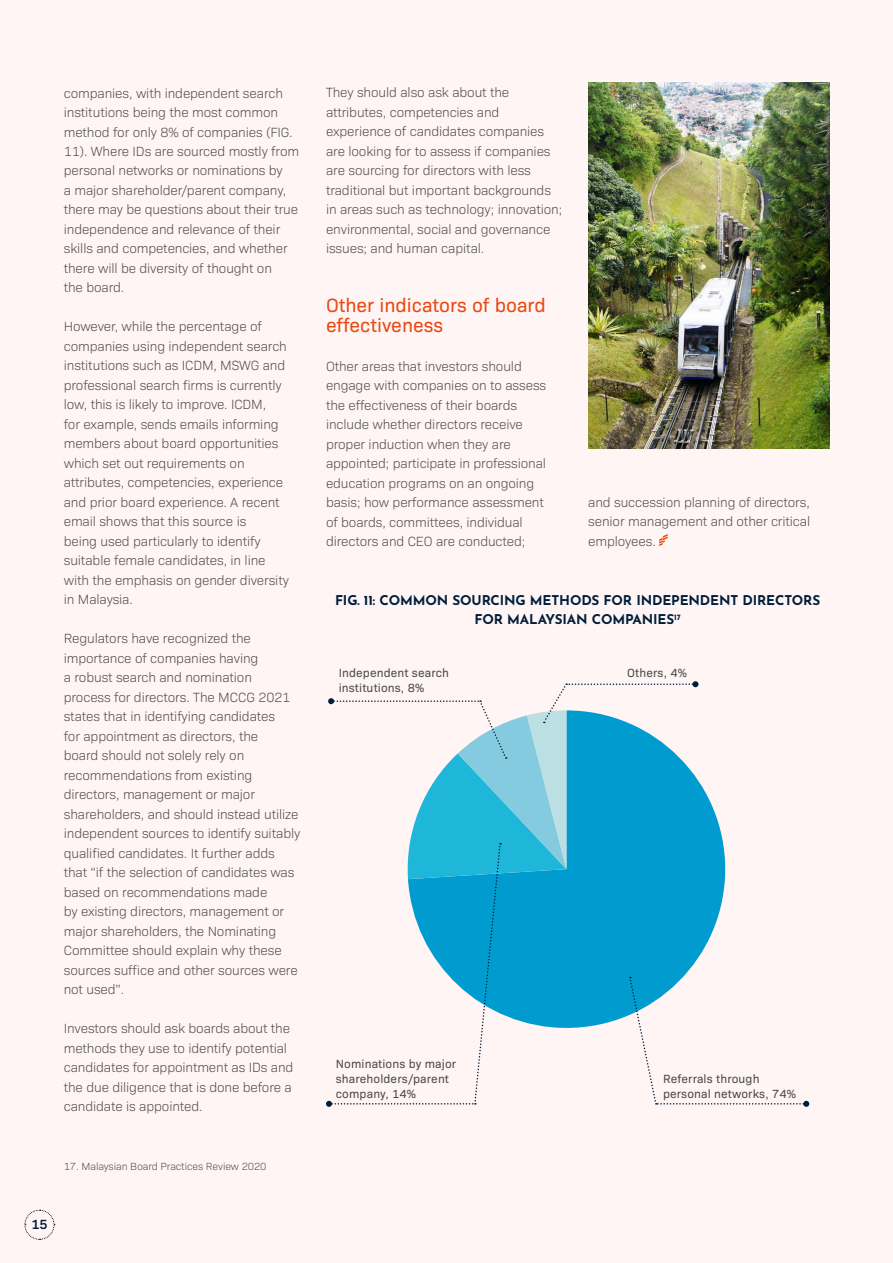
<style>
.page{position:relative;width:893px;height:1263px;background:#fff5f5}
.page>*{position:absolute;margin:0;border:0;box-sizing:border-box;transform-origin:0 0}
.t1{font:19.5px/19.5px "Bio Sans";color:#e84910}
.t2{font:300 13.5px/19.5px "Bio Sans";letter-spacing:-.01em;color:#4a4a49}
.t3{font:700 13.5px/19.5px "Josefin Sans";letter-spacing:-.01em;color:#001f3b;text-align:center}
.t4{font:600 13.5px "Bio Sans";color:#001f3b}
.t5{font:12px/15px "Bio Sans";letter-spacing:.01em;color:#4a4a49}
.t6{font:300 10.5px "Bio Sans";letter-spacing:-.01em;color:#4a4a49}
</style>
<div class="page">
<svg style="left:326px;top:681px;width:483px;height:426px"></svg>
<img style="left:588px;top:82px;width:241px;height:366px">
<svg style="left:659px;top:534px;width:9px;height:12px"></svg>
<svg style="left:24px;top:1209px;width:31px;height:31px"></svg>
<p class="t2" style="left:64px;top:82px;width:237px">companies, with independent search institutions being the most common method for only 8% of companies (FIG.<br>11). Where IDs are sourced mostly from personal networks or nominations by<br>a major shareholder/parent company, there may be questions about their true independence and relevance of their skills and competencies, and whether there will be diversity of thought on<br>the board.</p>
<p class="t2" style="left:64px;top:316px;width:227px">However, while the percentage of companies using independent search institutions such as ICDM, MSWG and professional search firms is currently low, this is likely to improve. ICDM,<br>for example, sends emails informing members about board opportunities which set out requirements on attributes, competencies, experience and prior board experience. A recent email shows that this source is<br>being used particularly to identify suitable female candidates, in line with the emphasis on gender diversity in Malaysia.</p>
<p class="t2" style="left:64px;top:628px;width:238px">Regulators have recognized the importance of companies having<br>a robust search and nomination process for directors. The MCCG 2021 states that in identifying candidates<br>for appointment as directors, the<br>board should not solely rely on recommendations from existing directors, management or major shareholders, and should instead utilize independent sources to identify suitably qualified candidates. It further adds that “if the selection of candidates was based on recommendations made<br>by existing directors, management or major shareholders, the Nominating Committee should explain why these sources suffice and other sources were not used”.</p>
<p class="t2" style="left:64px;top:1018px;width:231px">Investors should ask boards about the methods they use to identify potential candidates for appointment as IDs and the due diligence that is done before a candidate is appointed.</p>
<p class="t6" style="left:64px;top:1159px;width:204px">17. Malaysian Board Practices Review 2020</p>
<p class="t4" style="left:31px;top:1214px;width:18px">15</p>
<p class="t2" style="left:326px;top:82px;width:238px">They should also ask about the attributes, competencies and experience of candidates companies are looking for to assess if companies are sourcing for directors with less traditional but important backgrounds in areas such as technology; innovation; environmental, social and governance issues; and human capital.</p>
<h1 class="t1" style="left:326px;top:294px;width:221px">Other indicators of board effectiveness</h1>
<p class="t2" style="left:326px;top:355px;width:222px">Other areas that investors should engage with companies on to assess the effectiveness of their boards include whether directors receive proper induction when they are appointed; participate in professional education programs on an ongoing basis; how performance assessment of boards, committees, individual directors and CEO are conducted;</p>
<p class="t2" style="left:588px;top:491px;width:223px;text-align:justify">and succession planning of directors, senior management and other critical employees.</p>
<p class="t3" style="left:335px;top:588px;width:487px">FIG. 11: COMMON SOURCING METHODS FOR INDEPENDENT DIRECTORS<br>FOR MALAYSIAN COMPANIES<sup>17</sup></p>
<p class="t5" style="left:339px;top:664px;width:112px">Independent search</p>
<p class="t5" style="left:627px;top:664px;width:61px">Others, 4%</p>
<p class="t5" style="left:339px;top:679px;width:87px">institutions, 8%</p>
<p class="t5" style="left:336px;top:1055px;width:122px">Nominations by major shareholders/parent company, 14%</p>
<p class="t5" style="left:663px;top:1070px;width:135px">Referrals through personal networks, 74%</p>
</div>
